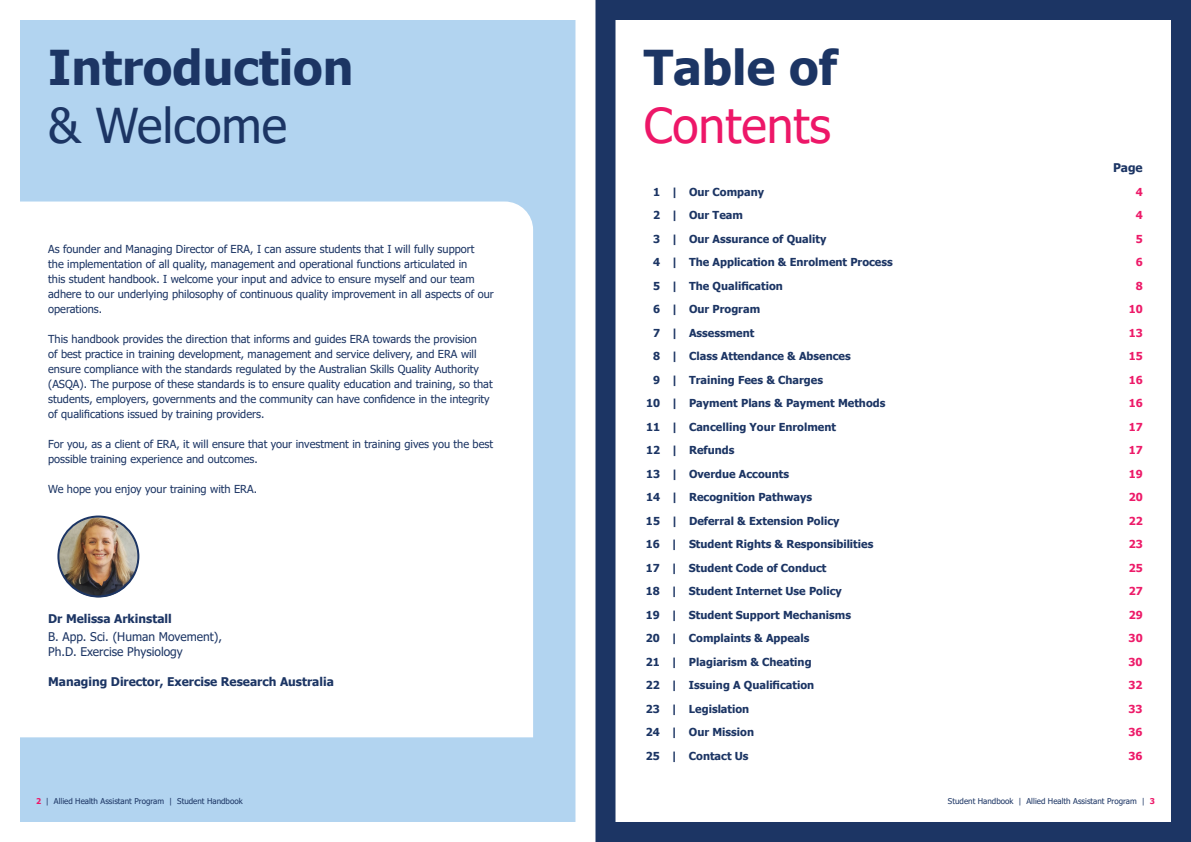
<style>
.page{position:relative;width:1191px;height:842px;background:#fff}
.page>*{position:absolute;margin:0;border:0;box-sizing:border-box;transform-origin:0 0}
.t1{font:700 48px "Tahoma";color:#1c3564}
.t2{font:48px "Tahoma";color:#1c3564}
.t3{font:48px "Tahoma";color:#ed1768}
.t4{font:700 12px "Tahoma";color:#1c3564}
.t5{font:12px/15px "Tahoma";color:#1c3564}
.t6{font:11px/15px "Tahoma";color:#1c3564}
.t7{font:700 11px "Tahoma";color:#1c3564}
.t8{font:700 11px "Tahoma";color:#ed1b69}
.t9{font:700 11px "Tahoma";color:#ed1768}
.t10{font:8px "Tahoma";color:#1c3564}
.s1{font-weight:700;color:#ed1768}
</style>
<div class="page">
<div style="left:0;top:0;width:595px;height:842px;background:#b2d4f0"></div>
<div style="left:0;top:0;width:595px;height:842px;border:20px solid #fff"></div>
<div style="left:595px;top:0;width:596px;height:842px;border:20px solid #1c3564"></div>
<div style="left:0;top:202px;width:533px;height:535px;background:#fff"></div>
<img style="left:49px;top:516px;width:100px;height:81px">
<div style="left:57px;top:515px;width:82px;height:82px;border:2px solid #1c3564;border-radius:50%"></div>
<h1 class="t1" style="left:48px;top:34px;width:307px">Introduction</h1>
<h1 class="t2" style="left:48px;top:93px;width:240px">&amp; Welcome</h1>
<p class="t6" style="left:48px;top:242px;width:447px">As founder and Managing Director of ERA, I can assure students that I will fully support<br>the implementation of all quality, management and operational functions articulated in<br>this student handbook. I welcome your input and advice to ensure myself and our team adhere to our underlying philosophy of continuous quality improvement in all aspects of our operations.</p>
<p class="t6" style="left:48px;top:332px;width:446px">This handbook provides the direction that informs and guides ERA towards the provision<br>of best practice in training development, management and service delivery, and ERA will ensure compliance with the standards regulated by the Australian Skills Quality Authority (ASQA). The purpose of these standards is to ensure quality education and training, so that students, employers, governments and the community can have confidence in the integrity of qualifications issued by training providers.</p>
<p class="t6" style="left:48px;top:437px;width:446px">For you, as a client of ERA, it will ensure that your investment in training gives you the best possible training experience and outcomes.</p>
<p class="t6" style="left:48px;top:482px;width:210px">We hope you enjoy your training with ERA.</p>
<p class="t4" style="left:48px;top:610px;width:125px">Dr Melissa Arkinstall</p>
<p class="t5" style="left:48px;top:630px;width:175px">B. App. Sci. (Human Movement),<br>Ph.D. Exercise Physiology</p>
<p class="t4" style="left:48px;top:673px;width:287px">Managing Director, Exercise Research Australia</p>
<h1 class="t1" style="left:643px;top:34px;width:195px">Table of</h1>
<h1 class="t3" style="left:643px;top:93px;width:189px">Contents</h1>
<p class="t4" style="left:1113px;top:159px;width:31px">Page</p>
<p class="t7" style="left:653px;top:184px;width:113px">1 | Our Company</p>
<p class="t8" style="left:1135px;top:184px;width:9px">4</p>
<p class="t7" style="left:653px;top:207px;width:91px">2 | Our Team</p>
<p class="t8" style="left:1135px;top:207px;width:9px">4</p>
<p class="t7" style="left:653px;top:231px;width:175px">3 | Our Assurance of Quality</p>
<p class="t8" style="left:1135px;top:231px;width:9px">5</p>
<p class="t7" style="left:653px;top:254px;width:241px">4 | The Application &amp; Enrolment Process</p>
<p class="t8" style="left:1135px;top:254px;width:9px">6</p>
<p class="t7" style="left:653px;top:278px;width:131px">5 | The Qualification</p>
<p class="t8" style="left:1135px;top:278px;width:9px">8</p>
<p class="t7" style="left:653px;top:301px;width:109px">6 | Our Program</p>
<p class="t8" style="left:1128px;top:301px;width:16px">10</p>
<p class="t7" style="left:653px;top:325px;width:103px">7 | Assessment</p>
<p class="t8" style="left:1128px;top:325px;width:16px">13</p>
<p class="t7" style="left:653px;top:348px;width:199px">8 | Class Attendance &amp; Absences</p>
<p class="t8" style="left:1128px;top:348px;width:16px">15</p>
<p class="t7" style="left:653px;top:372px;width:171px">9 | Training Fees &amp; Charges</p>
<p class="t8" style="left:1128px;top:372px;width:16px">16</p>
<p class="t7" style="left:646px;top:395px;width:241px">10 | Payment Plans &amp; Payment Methods</p>
<p class="t8" style="left:1128px;top:395px;width:16px">16</p>
<p class="t7" style="left:646px;top:419px;width:191px">11 | Cancelling Your Enrolment</p>
<p class="t8" style="left:1128px;top:419px;width:16px">17</p>
<p class="t7" style="left:646px;top:442px;width:90px">12 | Refunds</p>
<p class="t8" style="left:1128px;top:442px;width:16px">17</p>
<p class="t7" style="left:646px;top:466px;width:145px">13 | Overdue Accounts</p>
<p class="t8" style="left:1128px;top:466px;width:16px">19</p>
<p class="t7" style="left:646px;top:489px;width:168px">14 | Recognition Pathways</p>
<p class="t8" style="left:1128px;top:489px;width:16px">20</p>
<p class="t7" style="left:646px;top:513px;width:195px">15 | Deferral &amp; Extension Policy</p>
<p class="t8" style="left:1128px;top:513px;width:16px">22</p>
<p class="t7" style="left:646px;top:536px;width:229px">16 | Student Rights &amp; Responsibilities</p>
<p class="t8" style="left:1128px;top:536px;width:16px">23</p>
<p class="t7" style="left:646px;top:560px;width:182px">17 | Student Code of Conduct</p>
<p class="t8" style="left:1128px;top:560px;width:16px">25</p>
<p class="t7" style="left:646px;top:583px;width:197px">18 | Student Internet Use Policy</p>
<p class="t8" style="left:1128px;top:583px;width:16px">27</p>
<p class="t7" style="left:646px;top:607px;width:207px">19 | Student Support Mechanisms</p>
<p class="t8" style="left:1128px;top:607px;width:16px">29</p>
<p class="t7" style="left:646px;top:630px;width:165px">20 | Complaints &amp; Appeals</p>
<p class="t8" style="left:1128px;top:630px;width:16px">30</p>
<p class="t7" style="left:646px;top:654px;width:167px">21 | Plagiarism &amp; Cheating</p>
<p class="t8" style="left:1128px;top:654px;width:16px">30</p>
<p class="t7" style="left:646px;top:677px;width:170px">22 | Issuing A Qualification</p>
<p class="t8" style="left:1128px;top:677px;width:16px">32</p>
<p class="t7" style="left:646px;top:701px;width:105px">23 | Legislation</p>
<p class="t8" style="left:1128px;top:701px;width:16px">33</p>
<p class="t7" style="left:646px;top:724px;width:110px">24 | Our Mission</p>
<p class="t8" style="left:1128px;top:724px;width:16px">36</p>
<p class="t7" style="left:646px;top:748px;width:104px">25 | Contact Us</p>
<p class="t9" style="left:1128px;top:748px;width:16px">36</p>
<p class="t10" style="left:36px;top:796px;width:208px"><span class="s1">2</span> | Allied Health Assistant Program | Student Handbook</p>
<p class="t10" style="left:948px;top:796px;width:208px">Student Handbook | Allied Health Assistant Program | <span class="s1">3</span></p>
</div>
